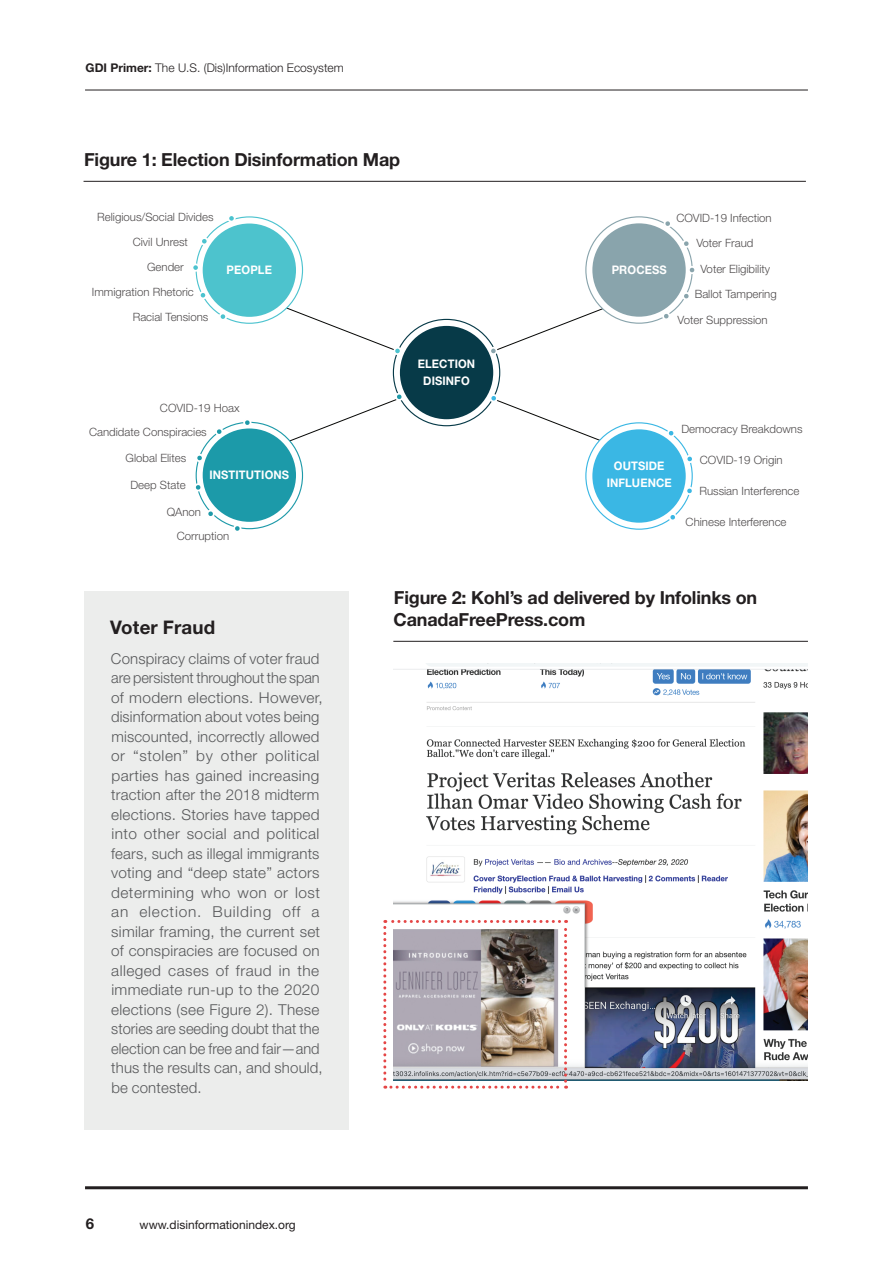
<style>
.page{position:relative;width:893px;height:1263px;background:#fff}
.page>*{position:absolute;margin:0;border:0;box-sizing:border-box;transform-origin:0 0}
.t1{font:700 18.75px "Helvetica Neue LT Std";letter-spacing:.01em;color:#231f20}
.t2{font:700 18px/21.6px "Helvetica Neue LT Std";letter-spacing:-.01em;color:#231f20}
.t3{font:300 15px/19.5px "Helvetica Neue LT Std";letter-spacing:.015em;color:#57585a}
.t4{font:700 15px "Helvetica Neue LT Std";color:#231f20}
.t5{font:300 12px "Helvetica Neue LT Std";color:#231f20}
.t6{font:12px "Helvetica Neue LT Std";color:#231f20}
.t7{font:700 11.85px/16.6px "Helvetica Neue LT Std";letter-spacing:.01em;color:#fff;text-align:center;scale:.95 1}
.t8{font:300 11.4px/24.9px "Helvetica Neue LT Std";color:rgb(35 31 32/.8)}
.s1{font-weight:700}
</style>
<div class="page">
<hr style="left:84px;top:181px;width:722px;height:1px;background:#231f20">
<svg style="left:484px;top:295px;width:148px;height:60px"></svg>
<svg style="left:257px;top:295px;width:150px;height:55px"></svg>
<svg style="left:196px;top:217px;width:106px;height:106px"></svg>
<svg style="left:196px;top:422px;width:106px;height:107px"></svg>
<svg style="left:393px;top:319px;width:107px;height:107px"></svg>
<div style="left:586px;top:217px;width:106px;height:106px;background:#fff;border-radius:50%"></div>
<div style="left:400px;top:326px;width:93px;height:93px;background:#073a48;border-radius:50%"></div>
<div style="left:203px;top:223px;width:93px;height:94px;background:#4dc3cd;border-radius:50%"></div>
<div style="left:592px;top:223px;width:94px;height:94px;background:#89a4ac;border-radius:50%"></div>
<div style="left:203px;top:428px;width:93px;height:94px;background:#1c9aa9;border-radius:50%"></div>
<div style="left:592px;top:429px;width:94px;height:94px;background:#3ab7e4;border-radius:50%"></div>
<div style="left:201px;top:238px;width:7px;height:6px;background:#4cc3cf;border-radius:50%"></div>
<div style="left:200px;top:237px;width:8px;height:8px;border:2px solid #fff;border-radius:50%"></div>
<div style="left:228px;top:215px;width:7px;height:7px;background:#4cc3cf;border-radius:50%"></div>
<div style="left:227px;top:214px;width:9px;height:8px;border:2px solid #fff;border-radius:50%"></div>
<div style="left:192px;top:264px;width:7px;height:7px;background:#4cc3cf;border-radius:50%"></div>
<div style="left:191px;top:263px;width:9px;height:9px;border:2px solid #fff;border-radius:50%"></div>
<svg style="left:213px;top:427px;width:12px;height:11px"></svg>
<svg style="left:684px;top:454px;width:8px;height:11px"></svg>
<svg style="left:665px;top:429px;width:12px;height:10px"></svg>
<svg style="left:689px;top:265px;width:6px;height:11px"></svg>
<svg style="left:661px;top:221px;width:13px;height:9px"></svg>
<svg style="left:680px;top:238px;width:9px;height:12px"></svg>
<svg style="left:680px;top:291px;width:9px;height:11px"></svg>
<svg style="left:660px;top:311px;width:12px;height:9px"></svg>
<svg style="left:683px;top:486px;width:9px;height:11px"></svg>
<svg style="left:667px;top:512px;width:12px;height:10px"></svg>
<svg style="left:197px;top:453px;width:9px;height:11px"></svg>
<svg style="left:195px;top:482px;width:9px;height:11px"></svg>
<svg style="left:207px;top:509px;width:10px;height:10px"></svg>
<svg style="left:231px;top:523px;width:12px;height:8px"></svg>
<svg style="left:241px;top:392px;width:166px;height:63px"></svg>
<div style="left:199px;top:291px;width:8px;height:8px;border:2px solid #fff;border-radius:50%"></div>
<div style="left:220px;top:313px;width:6px;height:7px;background:#4cc3cf;border-radius:50%"></div>
<div style="left:219px;top:312px;width:8px;height:9px;border:2px solid #fff;border-radius:50%"></div>
<div style="left:394px;top:348px;width:7px;height:6px;background:#4cc3cf;border-radius:50%"></div>
<div style="left:393px;top:347px;width:9px;height:8px;border:2px solid #fff;border-radius:50%"></div>
<svg style="left:484px;top:393px;width:151px;height:62px"></svg>
<div style="left:490px;top:348px;width:7px;height:6px;background:#89a4ac;border-radius:50%"></div>
<div style="left:489px;top:347px;width:8px;height:8px;border:2px solid #fff;border-radius:50%"></div>
<div style="left:85px;top:591px;width:264px;height:539px;background:#ecedec"></div>
<hr style="left:393px;top:641px;width:415px;height:1px;background:#231f20">
<img style="left:393px;top:664px;width:415px;height:416px">
<svg style="left:383px;top:920px;width:184px;height:169px"></svg>
<hr style="left:85px;top:90px;width:723px;height:1px;background:#231f20">
<hr style="left:85px;top:1186px;width:723px;height:3px;background:#231f20">
<p class="t5" style="left:86px;top:60px;width:260px"><span class="s1">GDI Primer:</span> The U.S. (Dis)Information Ecosystem</p>
<p class="t2" style="left:84px;top:148px;width:318px">Figure 1: Election Disinformation Map</p>
<p class="t8" style="left:97px;top:204px;width:118px">Religious/Social Divides</p>
<p class="t8" style="left:676px;top:205px;width:97px">COVID-19 Infection</p>
<p class="t8" style="left:133px;top:229px;width:57px">Civil Unrest</p>
<p class="t8" style="left:696px;top:231px;width:59px">Voter Fraud</p>
<p class="t8" style="left:147px;top:254px;width:38px">Gender</p>
<p class="t8" style="left:133px;top:279px;width:77px;text-indent:-41px">Immigration Rhetoric<br>Racial Tensions</p>
<p class="t7" style="left:227px;top:261px;width:49px">PEOPLE</p>
<p class="t7" style="left:612px;top:261px;width:59px">PROCESS</p>
<p class="t8" style="left:700px;top:256px;width:71px">Voter Eligibility</p>
<p class="t8" style="left:695px;top:282px;width:84px">Ballot Tampering</p>
<p class="t8" style="left:678px;top:307px;width:92px">Voter Suppression</p>
<p class="t8" style="left:160px;top:395px;width:81px">COVID-19 Hoax</p>
<p class="t8" style="left:89px;top:419px;width:119px">Candidate Conspiracies</p>
<p class="t7" style="left:418px;top:355px;width:62px">ELECTION<br>DISINFO</p>
<p class="t8" style="left:681px;top:417px;width:123px">Democracy Breakdowns</p>
<p class="t8" style="left:126px;top:446px;width:62px">Global Elites</p>
<p class="t8" style="left:130px;top:472px;width:57px">Deep State</p>
<p class="t8" style="left:167px;top:499px;width:36px">QAnon</p>
<p class="t7" style="left:209px;top:466px;width:85px">INSTITUTIONS</p>
<p class="t7" style="left:607px;top:458px;width:70px">OUTSIDE<br>INFLUENCE</p>
<p class="t8" style="left:177px;top:523px;width:54px">Corruption</p>
<p class="t8" style="left:700px;top:447px;width:84px">COVID-19 Origin</p>
<p class="t8" style="left:699px;top:478px;width:102px">Russian Interference</p>
<p class="t8" style="left:686px;top:509px;width:102px">Chinese Interference</p>
<p class="t1" style="left:110px;top:616px;width:106px">Voter Fraud</p>
<p class="t3" style="left:111px;top:648px;width:213px">Conspiracy claims of voter fraud are persistent throughout the span of modern elections. However, disinformation about votes being miscounted, incorrectly allowed or “stolen” by other political parties has gained increasing traction after the 2018 midterm elections. Stories have tapped into other social and political fears, such as illegal immigrants voting and “deep state” actors determining who won or lost an election. Building off a similar framing, the current set of conspiracies are focused on alleged cases of fraud in the immediate run-up to the 2020 elections (see Figure 2). These stories are seeding doubt that the election can be free and fair—and thus the results can, and should, be contested.</p>
<p class="t4" style="left:86px;top:1214px;width:10px">6</p>
<p class="t6" style="left:140px;top:1217px;width:158px">www.disinformationindex.org</p>
<p class="t2" style="left:394px;top:587px;width:365px">Figure 2: Kohl’s ad delivered by Infolinks on<br>CanadaFreePress.com</p>
</div>
